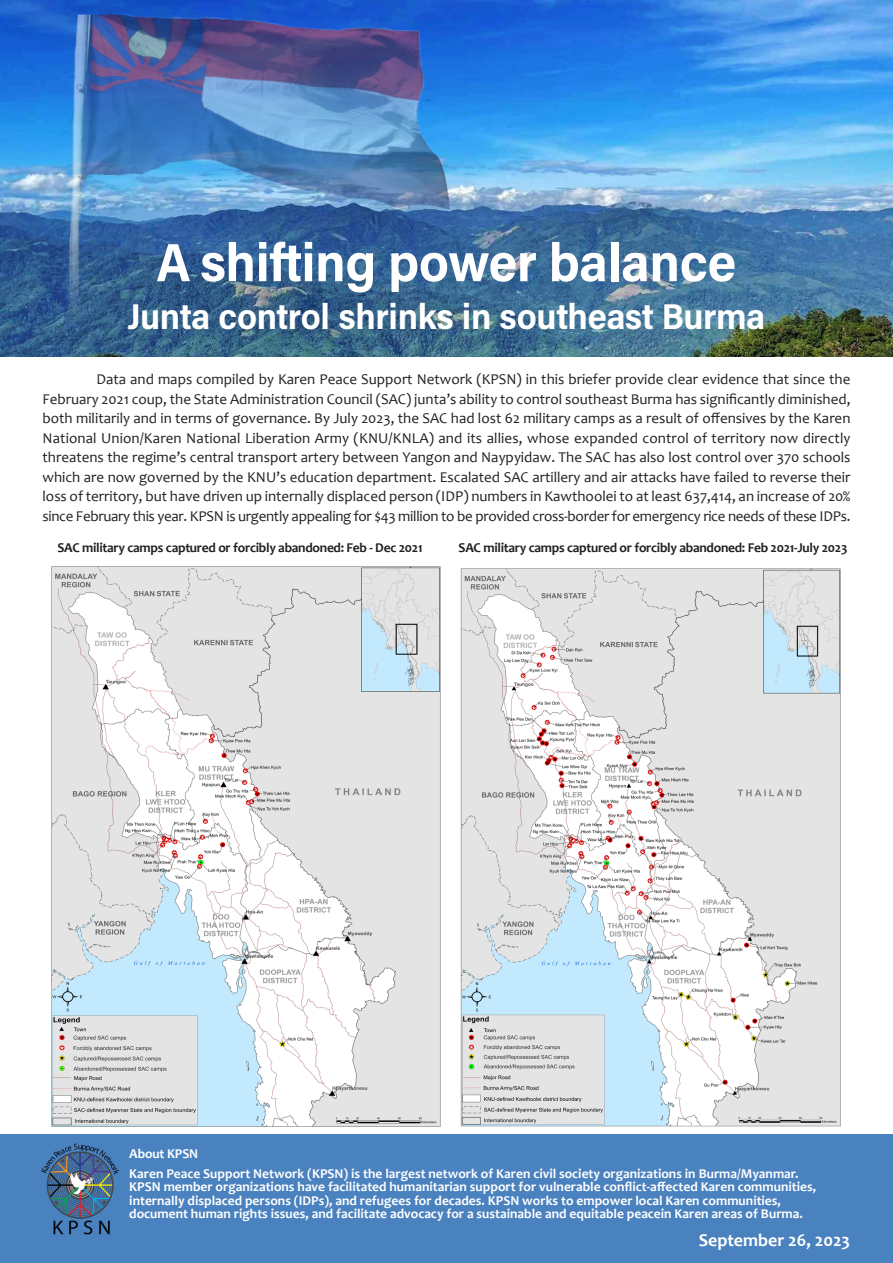
<style>
.page{position:relative;width:893px;height:1263px;background:#fff}
.page>*{position:absolute;margin:0;border:0;box-sizing:border-box;transform-origin:0 0}
.t1{font:54px "Acumin Variable Concept";letter-spacing:-.01em;color:#fff}
.t2{font:36px "Acumin Variable Concept";letter-spacing:-.01em;color:#fff}
.t3{font:700 18px "Candara";color:#fff}
.t4{font:15px/19.5px "Candara";letter-spacing:-.02em;color:#231f20;text-align:justify}
.t5{font:700 13.5px/13.5px "Candara";color:#fff}
.t6{font:700 13.5px "Candara";letter-spacing:-.02em;color:#231f20}
.t7{font:700 12px "Candara";letter-spacing:-.01em;color:#fff}
.s1{font-size:15px}
</style>
<div class="page">
<div style="left:0;top:1135px;width:893px;height:128px;background:#4a81bf"></div>
<img style="left:41px;top:1143px;width:79px;height:92px">
<img style="left:460px;top:568px;width:381px;height:559px">
<img style="left:51px;top:566px;width:390px;height:561px">
<img style="left:0;top:0;width:893px;height:357px">
<img style="left:69px;top:15px;width:382px;height:339px">
<p class="t1" style="left:157px;top:225px;width:581px">A shifting power balance</p>
<p class="t2" style="left:127px;top:292px;width:640px">Junta control shrinks in southeast Burma</p>
<p class="t4" style="left:43px;top:369px;width:809px;text-indent:54px">Data and maps compiled by Karen Peace Support Network (KPSN) in this briefer provide clear evidence that since the February 2021 coup, the State Administration Council (SAC) junta’s ability to control southeast Burma has significantly diminished, both militarily and in terms of governance. By July 2023, the SAC had lost 62 military camps as a result of offensives by the Karen National Union/Karen National Liberation Army (KNU/KNLA) and its allies, whose expanded control of territory now directly threatens the regime’s central transport artery between Yangon and Naypyidaw. The SAC has also lost control over 370 schools which are now governed by the KNU’s education department. Escalated SAC artillery and air attacks have failed to reverse their loss of territory, but have driven up internally displaced person (IDP) numbers in Kawthoolei to at least 637,414, an increase of 20% since February this year. KPSN is urgently appealing for $43 million to be provided cross-border for emergency rice needs of these IDPs.</p>
<p class="t6" style="left:57px;top:539px;width:367px">SAC military camps captured or forcibly abandoned: Feb - Dec 2021</p>
<p class="t6" style="left:459px;top:539px;width:390px">SAC military camps captured or forcibly abandoned: Feb 2021-July 2023</p>
<p class="t5" style="left:129px;top:1147px;width:70px">About KPSN</p>
<p class="t5" style="left:129px;top:1166px;width:688px">Karen Peace Support Network (KPSN) is the largest network of Karen civil society organizations in Burma/Myanmar.<br>KPSN member organizations have facilitated humanitarian support for vulnerable conflict-affected Karen communities, internally displaced persons (IDPs), and refugees for decades. KPSN works to empower local Karen communities, document human rights issues, and facilitate advocacy for a sustainable and equitable peacein Karen areas of Burma.</p>
<p class="t3" style="left:699px;top:1228px;width:153px">September 26, 2023</p>
<p class="t7" style="left:717px;top:1232px;width:146px">A shifting power balance <span class="s1">1</span></p>
</div>
